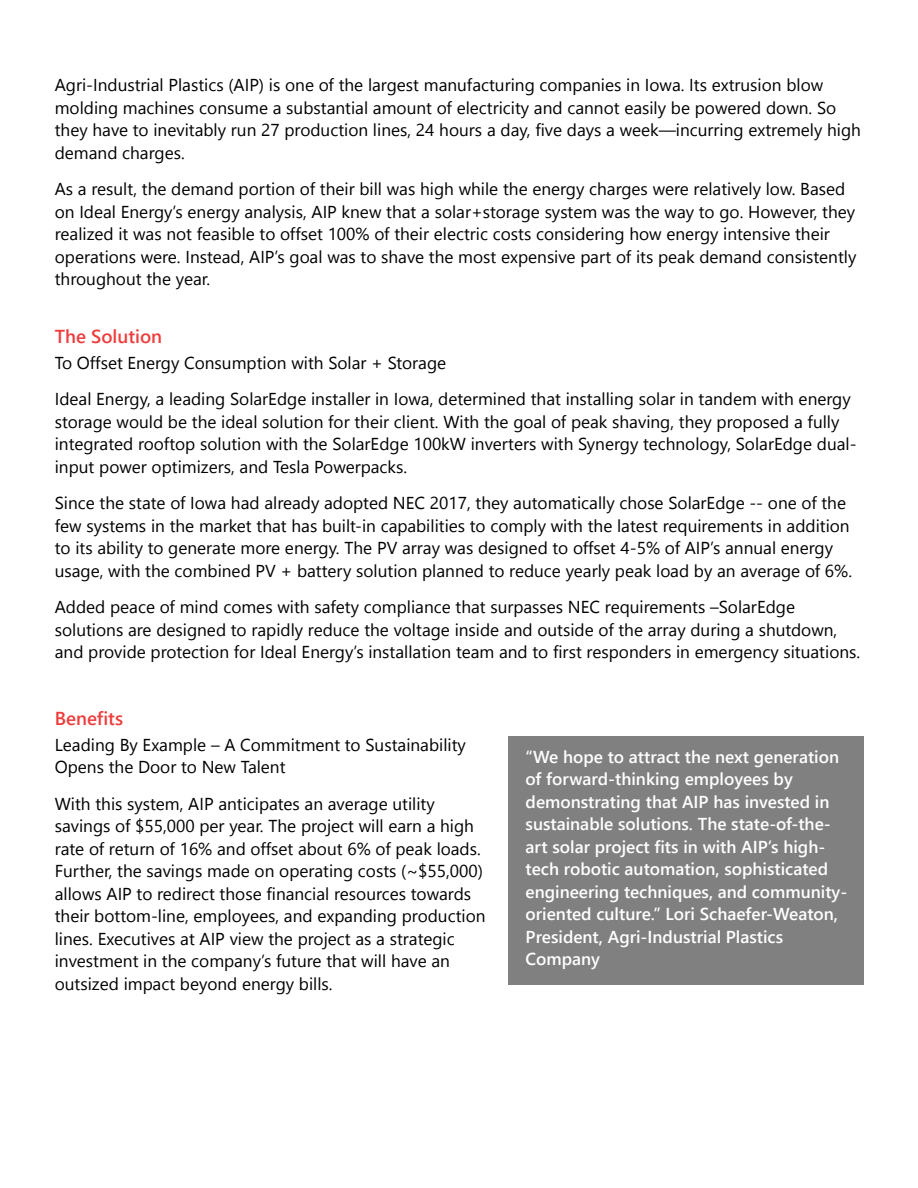
<style>
.page{position:relative;width:918px;height:1188px;background:#fff}
.page>*{position:absolute;margin:0;border:0;box-sizing:border-box;transform-origin:0 0}
._1_small_header{font:600 18.75px "Segoe UI";color:#ee3d3c}
._1_text_body{font:17.25px/22.5px "Segoe UI";color:#000}
._1_text_body-2{font:600 17.25px/22.5px "Segoe UI";color:#fff}
</style>
<div class="page">
<div style="left:509px;top:736px;width:355px;height:249px;background:#808080"></div>
<p class="_1_text_body" style="left:55px;top:73px;width:808px">Agri-Industrial Plastics (AIP) is one of the largest manufacturing companies in Iowa. Its extrusion blow molding machines consume a substantial amount of electricity and cannot easily be powered down. So they have to inevitably run 27 production lines, 24 hours a day, five days a week—incurring extremely high demand charges.</p>
<p class="_1_text_body" style="left:55px;top:177px;width:803px">As a result, the demand portion of their bill was high while the energy charges were relatively low. Based on Ideal Energy s’ energy analysis, AIP knew that a solar+storage system was the way to go. However, they realized it was not feasible to offset 100% of their electric costs considering how energy intensive their operations were. Instead, AIP s’ goal was to shave the most expensive part of its peak demand consistently throughout the year.</p>
<p class="_1_small_header" style="left:55px;top:322px;width:109px">The Solution</p>
<p class="_1_text_body" style="left:55px;top:351px;width:393px">To Offset Energy Consumption with Solar + Storage</p>
<p class="_1_text_body" style="left:55px;top:388px;width:797px">Ideal Energy a, leading SolarEdge installer in Iowa, determined that installing solar in tandem with energy storage would be the ideal solution for their client. With the goal of peak shaving, they proposed a fully</p>
<p class="_1_text_body" style="left:55px;top:455px;width:354px">input power optimizers, and Tesla Powerpacks.</p>
<p class="_1_text_body" style="left:55px;top:433px;width:803px">integrated rooftop solution with the SolarEdge 100kW inverters with Synergy technology, SolarEdge dual-</p>
<p class="_1_text_body" style="left:55px;top:492px;width:799px">Since the state of Iowa had already adopted NEC 2017, they automatically chose SolarEdge -- one of the few systems in the market that has built-in capabilities to comply with the latest requirements in addition to its ability to generate more energy. The PV array was designed to offset 4-5% of AIP s’ annual energy usage, with the combined PV + battery solution planned to reduce yearly peak load by an average of 6%.</p>
<p class="_1_text_body" style="left:55px;top:596px;width:807px">Added peace of mind comes with safety compliance that surpasses NEC requirements –SolarEdge solutions are designed to rapidly reduce the voltage inside and outside of the array during a shutdown, and provide protection for Ideal Energy s’ installation team and to first responders in emergency situations.</p>
<p class="_1_small_header" style="left:55px;top:703px;width:70px">Benefits</p>
<p class="_1_text_body" style="left:55px;top:733px;width:413px">Leading By Example – A Commitment to Sustainability<br>Opens the Door to New Talent</p>
<p class="_1_text_body" style="left:55px;top:792px;width:432px">With this system, AIP anticipates an average utility savings of $55,000 per year. The project will earn a high rate of return of 16% and offset about 6% of peak loads.<br>Further, the savings made on operating costs ~) $55,000( allows AIP to redirect those financial resources towards their bottom-line, employees, and expanding production lines. Executives at AIP view the project as a strategic investment in the company s’ future that will have an outsized impact beyond energy bills.</p>
<p class="_1_text_body-2" style="left:526px;top:745px;width:315px">“We hope to attract the next generation of forward-thinking employees by demonstrating that AIP has invested in</p>
<p class="_1_text_body-2" style="left:526px;top:813px;width:307px">sustainable solutions. The state-of-the-</p>
<p class="_1_text_body-2" style="left:526px;top:835px;width:301px">art solar project fits in with AIP s’ high-</p>
<p class="_1_text_body-2" style="left:526px;top:858px;width:304px">tech robotic automation, sophisticated</p>
<p class="_1_text_body-2" style="left:526px;top:880px;width:323px">engineering techniques, and community-</p>
<p class="_1_text_body-2" style="left:526px;top:925px;width:259px">President, Agri-Industrial Plastics<br>Company</p>
<p class="_1_text_body-2" style="left:526px;top:903px;width:314px">oriented culture” . Lori Schaefer-Weaton,</p>
</div>
